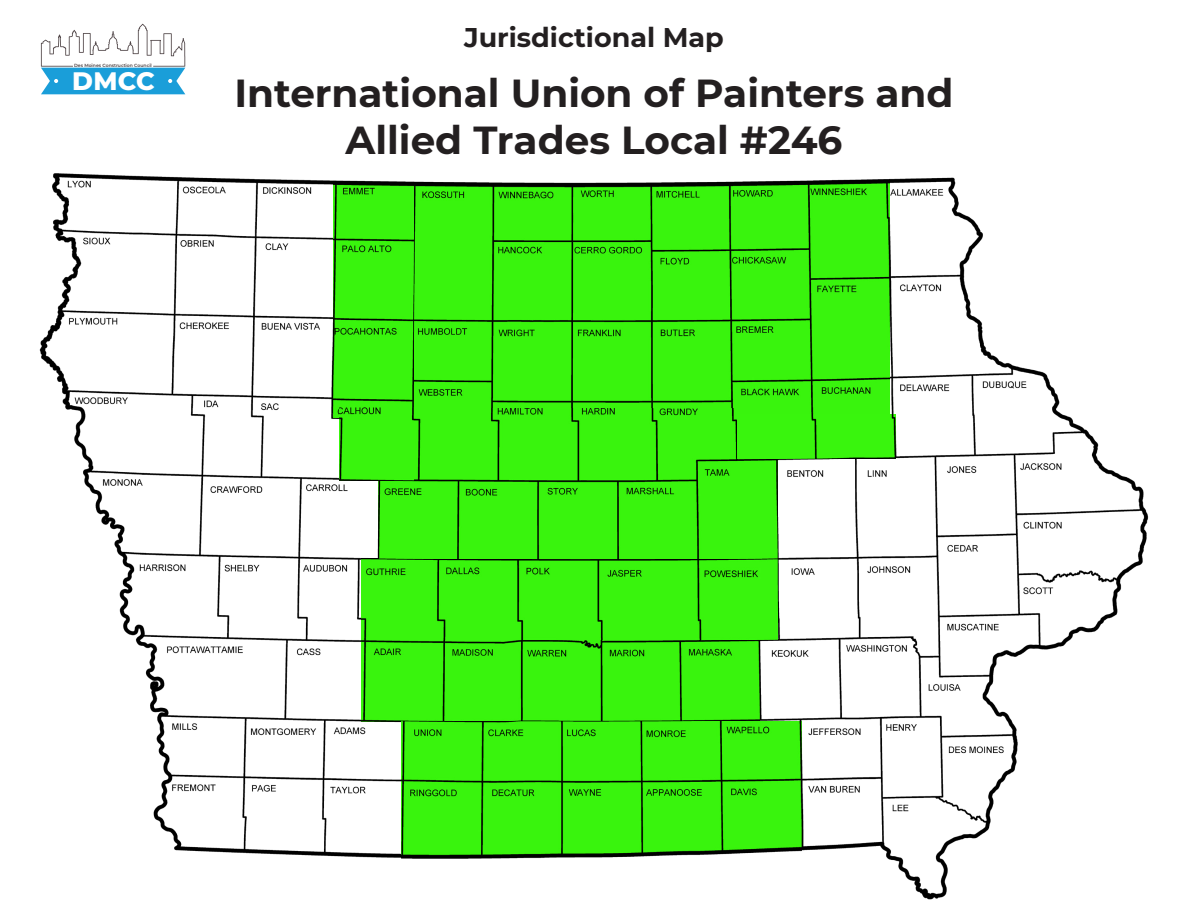
<style>
.page{position:relative;width:1188px;height:918px;background:#fff}
.page>*{position:absolute;margin:0;border:0;box-sizing:border-box;transform-origin:0 0}
.t1{font:700 39px/46.8px "Montserrat";color:#231f20;text-align:center}
.t2{font:700 27px "Montserrat";color:#231f20}
.t3{font:800 25.35px "Montserrat";color:#fff}
.t4{font:600 4.5px "Montserrat";color:#483d3f}
</style>
<div class="page">
<svg style="left:41px;top:24px;width:144px;height:70px"></svg>
<img style="left:39px;top:173px;width:1110px;height:727px">
<img style="left:362px;top:640px;width:397px;height:81px">
<img style="left:362px;top:558px;width:416px;height:82px">
<img style="left:402px;top:721px;width:399px;height:138px">
<img style="left:334px;top:174px;width:555px;height:245px">
<img style="left:380px;top:409px;width:398px;height:149px">
<div style="left:738px;top:415px;width:157px;height:44px;background:#39f50d"></div>
<img style="left:339px;top:407px;width:75px;height:74px">
<p class="t4" style="left:74px;top:62px;width:79px">Des Moines Construction Council</p>
<p class="t3" style="left:72px;top:62px;width:84px">DMCC</p>
<p class="t2" style="left:464px;top:17px;width:261px">Jurisdictional Map</p>
<p class="t1" style="left:234px;top:68px;width:721px">International Union of Painters and<br>Allied Trades Local #246</p>
</div>
